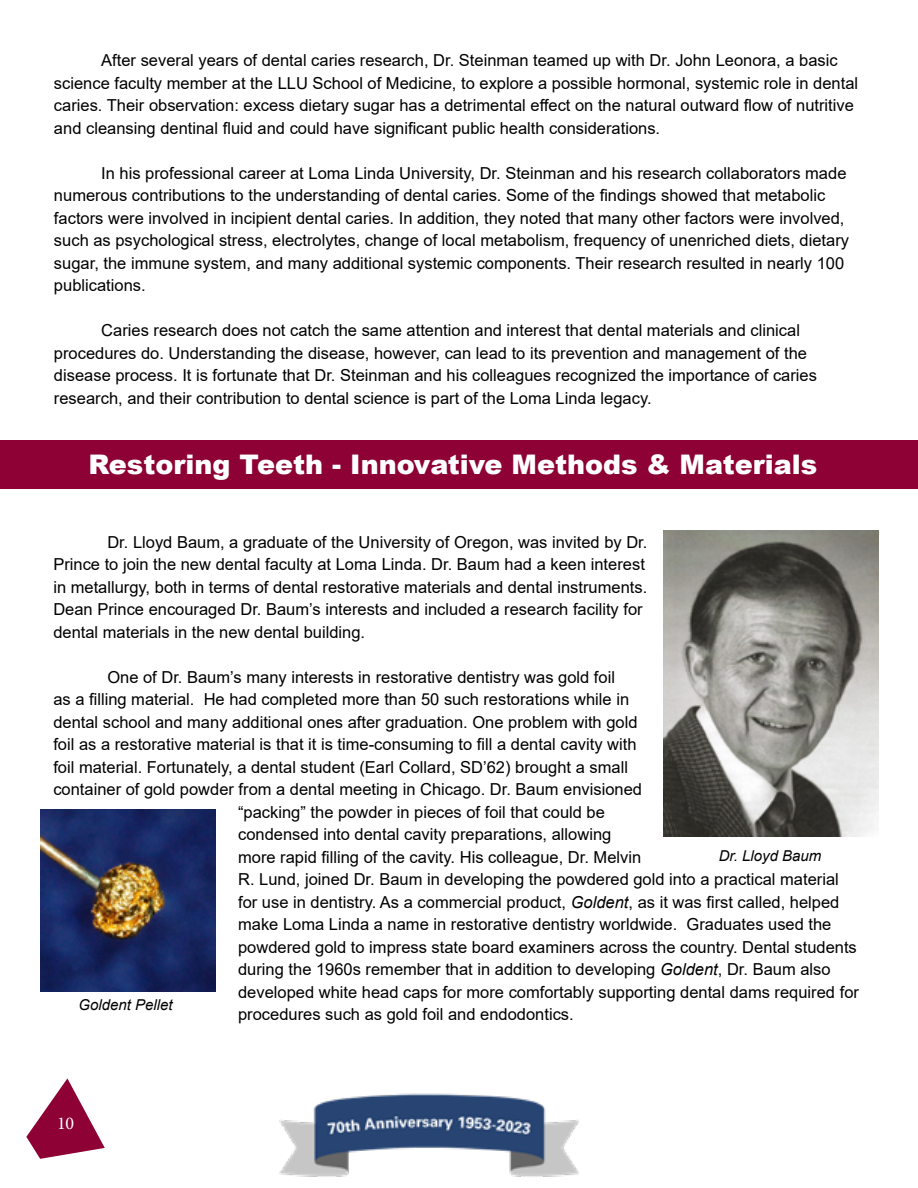
<style>
.page{position:relative;width:918px;height:1188px;background:#fff}
.page>*{position:absolute;margin:0;border:0;box-sizing:border-box;transform-origin:0 0}
.t1{font:900 27px "Arial";color:#fff}
.t2{font:18px "Minion Pro";color:#fff}
.t3{font:16.5px/22.5px "Arial";color:#000}
.t4{font:italic 15px "Arial";color:#000}
.s1{font-style:italic}
</style>
<div class="page">
<svg style="left:26px;top:1078px;width:79px;height:81px"></svg>
<img style="left:279px;top:1093px;width:300px;height:84px">
<div style="left:0;top:440px;width:918px;height:49px;background:#8d0134"></div>
<img style="left:664px;top:530px;width:214px;height:307px">
<img style="left:40px;top:810px;width:175px;height:181px">
<p class="t3" style="left:54px;top:49px;width:806px;text-indent:47px">After several years of dental caries research, Dr. Steinman teamed up with Dr. John Leonora, a basic science faculty member at the LLU School of Medicine, to explore a possible hormonal, systemic role in dental caries. Their observation: excess dietary sugar has a detrimental effect on the natural outward flow of nutritive and cleansing dentinal fluid and could have significant public health considerations.</p>
<p class="t3" style="left:54px;top:161px;width:797px;text-indent:47px">In his professional career at Loma Linda University, Dr. Steinman and his research collaborators made numerous contributions to the understanding of dental caries. Some of the findings showed that metabolic factors were involved in incipient dental caries. In addition, they noted that many other factors were involved, such as psychological stress, electrolytes, change of local metabolism, frequency of unenriched diets, dietary sugar, the immune system, and many additional systemic components. Their research resulted in nearly 100 publications.</p>
<p class="t3" style="left:54px;top:319px;width:765px;text-indent:47px">Caries research does not catch the same attention and interest that dental materials and clinical procedures do. Understanding the disease, however, can lead to its prevention and management of the disease process. It is fortunate that Dr. Steinman and his colleagues recognized the importance of caries research, and their contribution to dental science is part of the Loma Linda legacy.</p>
<h1 class="t1" style="left:89px;top:445px;width:730px">Restoring Teeth - Innovative Methods &amp; Materials</h1>
<p class="t3" style="left:53px;top:531px;width:596px;text-indent:54px">Dr. Lloyd Baum, a graduate of the University of Oregon, was invited by Dr.<br>Prince to join the new dental faculty at Loma Linda. Dr. Baum had a keen interest in metallurgy, both in terms of dental restorative materials and dental instruments.<br>Dean Prince encouraged Dr. Baum’s interests and included a research facility for dental materials in the new dental building.</p>
<p class="t3" style="left:107px;top:666px;width:509px">One of Dr. Baum’s many interests in restorative dentistry was gold foil</p>
<p class="t3" style="left:53px;top:688px;width:577px">as a filling material. He had completed more than 50 such restorations while in</p>
<p class="t3" style="left:53px;top:711px;width:586px">dental school and many additional ones after graduation. One problem with gold</p>
<p class="t3" style="left:53px;top:733px;width:585px">foil as a restorative material is that it is time-consuming to fill a dental cavity with</p>
<p class="t3" style="left:53px;top:756px;width:576px">foil material. Fortunately, a dental student (Earl Collard, SD’62) brought a small</p>
<p class="t3" style="left:53px;top:778px;width:590px">container of gold powder from a dental meeting in Chicago. Dr. Baum envisioned</p>
<p class="t3" style="left:238px;top:801px;width:368px">“packing” the powder in pieces of foil that could be</p>
<p class="t3" style="left:238px;top:823px;width:375px">condensed into dental cavity preparations, allowing</p>
<p class="t3" style="left:238px;top:846px;width:405px">more rapid filling of the cavity. His colleague, Dr. Melvin</p>
<p class="t3" style="left:238px;top:868px;width:602px">R. Lund, joined Dr. Baum in developing the powdered gold into a practical material</p>
<p class="t3" style="left:238px;top:891px;width:603px">for use in dentistry. As a commercial product, <span class="s1">Goldent</span>, as it was first called, helped</p>
<p class="t3" style="left:238px;top:913px;width:595px">make Loma Linda a name in restorative dentistry worldwide. Graduates used the</p>
<p class="t3" style="left:238px;top:936px;width:620px">powdered gold to impress state board examiners across the country. Dental students</p>
<p class="t3" style="left:238px;top:958px;width:594px">during the 1960s remember that in addition to developing <span class="s1">Goldent</span>, Dr. Baum also</p>
<p class="t3" style="left:238px;top:981px;width:622px">developed white head caps for more comfortably supporting dental dams required for</p>
<p class="t3" style="left:238px;top:1003px;width:337px">procedures such as gold foil and endodontics.</p>
<p class="t4" style="left:719px;top:846px;width:104px">Dr. Lloyd Baum</p>
<p class="t4" style="left:78px;top:995px;width:96px">Goldent Pellet</p>
<p class="t2" style="left:57px;top:1111px;width:19px">10</p>
</div>
